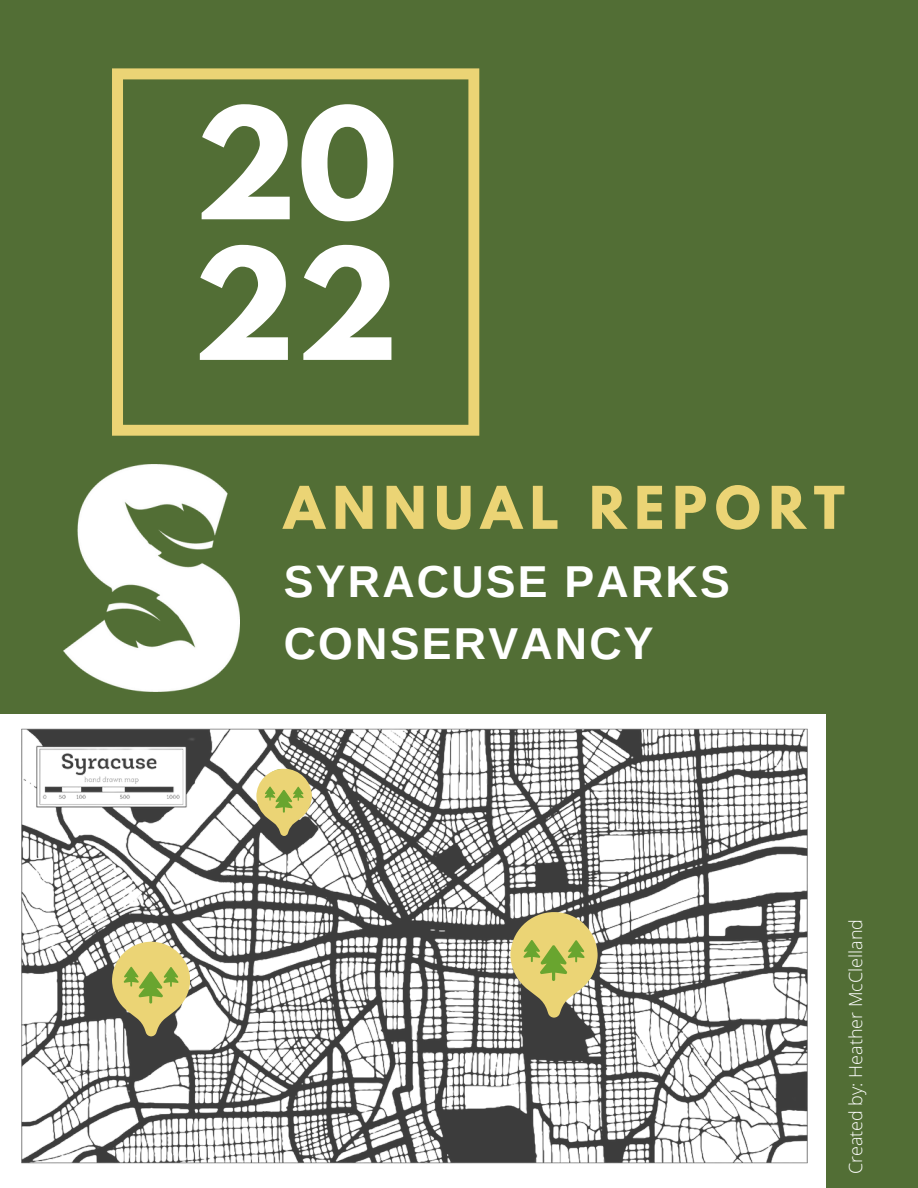
<style>
.page{position:relative;width:918px;height:1188px;background:#526e35}
.page>*{position:absolute;margin:0;border:0;box-sizing:border-box;transform-origin:0 0}
.t1{font:700 136.95px/140.7px "League Spartan";color:#fff}
.t2{font:700 52.2px "League Spartan";letter-spacing:.15em;color:#ebd475}
.t3{font:700 44.7px/61.8px "Arimo";letter-spacing:.05em;color:#fff}
.t4{font:300 18px "Open Sans";color:#fff}
</style>
<div class="page">
<svg style="left:112px;top:68px;width:367px;height:368px"></svg>
<img style="left:64px;top:464px;width:175px;height:228px">
<div style="left:0;top:714px;width:825px;height:474px;background:#fff"></div>
<img style="left:21px;top:728px;width:787px;height:436px">
<svg style="left:510px;top:912px;width:87px;height:109px;background:#bab373"></svg>
<svg style="left:112px;top:942px;width:78px;height:98px;background:#c0b878"></svg>
<svg style="left:256px;top:769px;width:56px;height:69px;background:#b2aa6a"></svg>
<p class="t1" style="left:192px;top:111px;width:208px">20<br>22</p>
<h2 class="t2" style="left:284px;top:482px;width:563px">ANNUAL REPORT</h2>
<h3 class="t3" style="left:284px;top:550px;width:448px">SYRACUSE PARKS<br>CONSERVANCY</h3>
<p class="t4" style="left:843px;top:1174px;width:257px;rotate:-90deg">Created by: Heather McClelland</p>
</div>
